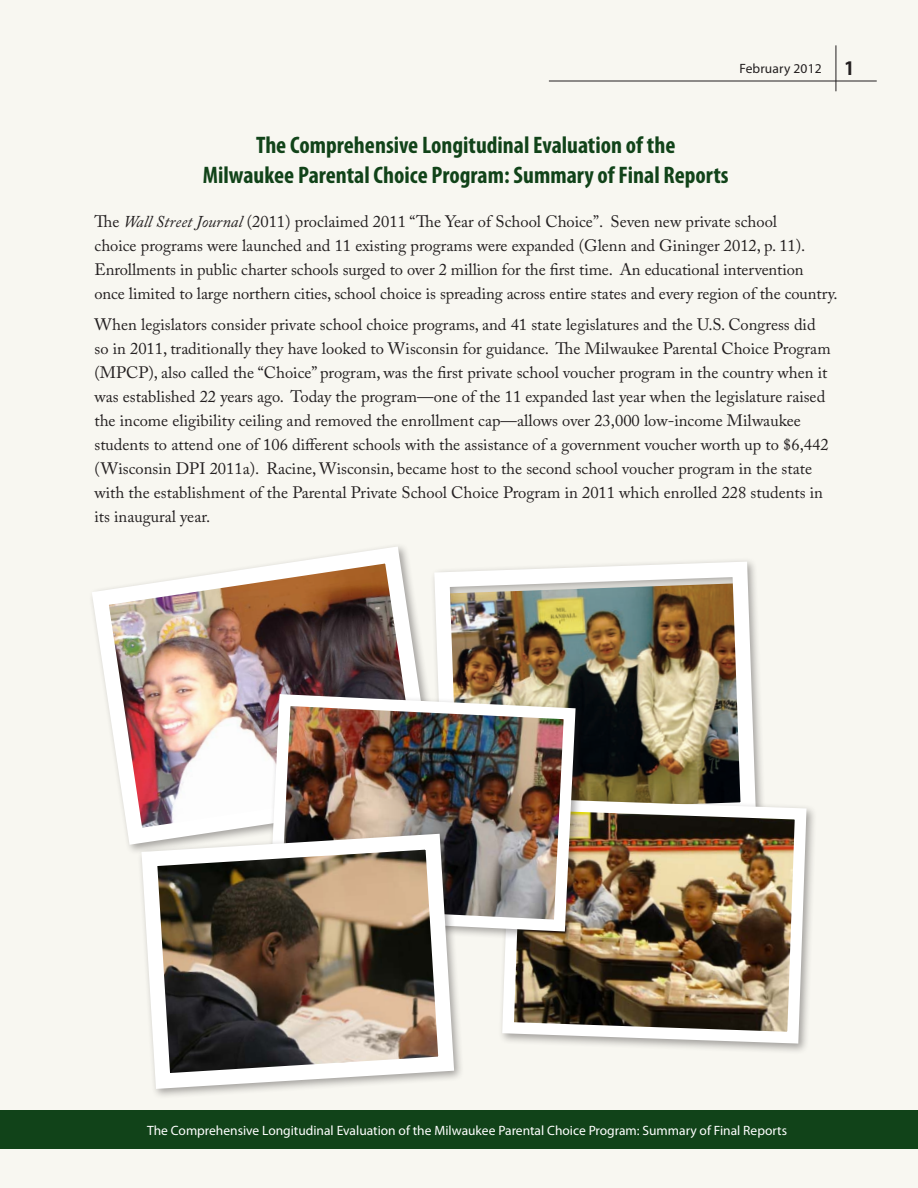
<style>
.page{position:relative;width:918px;height:1188px;background:#f8f7f1}
.page>*{position:absolute;margin:0;border:0;box-sizing:border-box;transform-origin:0 0}
._01-Normal_HEADING{font:700 condensed 24px/30px "Myriad Pro";color:#114319;text-align:center}
.Hh0{font:700 condensed 21px "Myriad Pro";color:#231f20}
._01-Normal{font:16.5px/24px "Adobe Caslon Pro";color:#231f20}
.pH_1{font:13.5px "Myriad Pro";color:#fff}
.Hh0-2{font:13.5px "Myriad Pro";letter-spacing:.01em;color:#231f20}
.s1{font-style:italic}
</style>
<div class="page">
<div style="left:0;top:1111px;width:918px;height:38px;background:#114319"></div>
<hr style="left:549px;top:81px;width:328px;height:1px;background:#231f20">
<hr style="left:836px;top:45px;width:1px;height:46px;background:#231f20">
<img style="left:92px;top:546px;width:335px;height:305px">
<img style="left:433px;top:560px;width:329px;height:232px">
<img style="left:501px;top:792px;width:311px;height:257px">
<img style="left:263px;top:688px;width:319px;height:249px">
<div style="left:137px;top:830px;width:328px;height:270px;background:#231f20;opacity:.4"></div>
<img style="left:134px;top:826px;width:328px;height:271px">
<p class="Hh0-2" style="left:739px;top:61px;width:84px">February 2012</p>
<p class="Hh0" style="left:845px;top:55px;width:10px">1</p>
<p class="_01-Normal_HEADING" style="left:203px;top:130px;width:527px">The Comprehensive Longitudinal Evaluation of the<br>Milwaukee Parental Choice Program: Summary of Final Reports</p>
<p class="_01-Normal" style="left:94px;top:210px;width:745px">The <span class="s1">Wall Street Journal</span> (2011) proclaimed 2011 “The Year of School Choice”. Seven new private school<br>choice programs were launched and 11 existing programs were expanded (Glenn and Gininger 2012, p. 11).<br>Enrollments in public charter schools surged to over 2 million for the first time. An educational intervention once limited to large northern cities, school choice is spreading across entire states and every region of the country.</p>
<p class="_01-Normal" style="left:94px;top:312px;width:738px">When legislators consider private school choice programs, and 41 state legislatures and the U.S. Congress did so in 2011, traditionally they have looked to Wisconsin for guidance. The Milwaukee Parental Choice Program (MPCP), also called the “Choice” program, was the first private school voucher program in the country when it was established 22 years ago. Today the program—one of the 11 expanded last year when the legislature raised the income eligibility ceiling and removed the enrollment cap—allows over 23,000 low-income Milwaukee students to attend one of 106 different schools with the assistance of a government voucher worth up to $6,442 (Wisconsin DPI 2011a). Racine, Wisconsin, became host to the second school voucher program in the state with the establishment of the Parental Private School Choice Program in 2011 which enrolled 228 students in its inaugural year.</p>
<p class="pH_1" style="left:147px;top:1122px;width:641px">The Comprehensive Longitudinal Evaluation of the Milwaukee Parental Choice Program: Summary of Final Reports</p>
</div>
